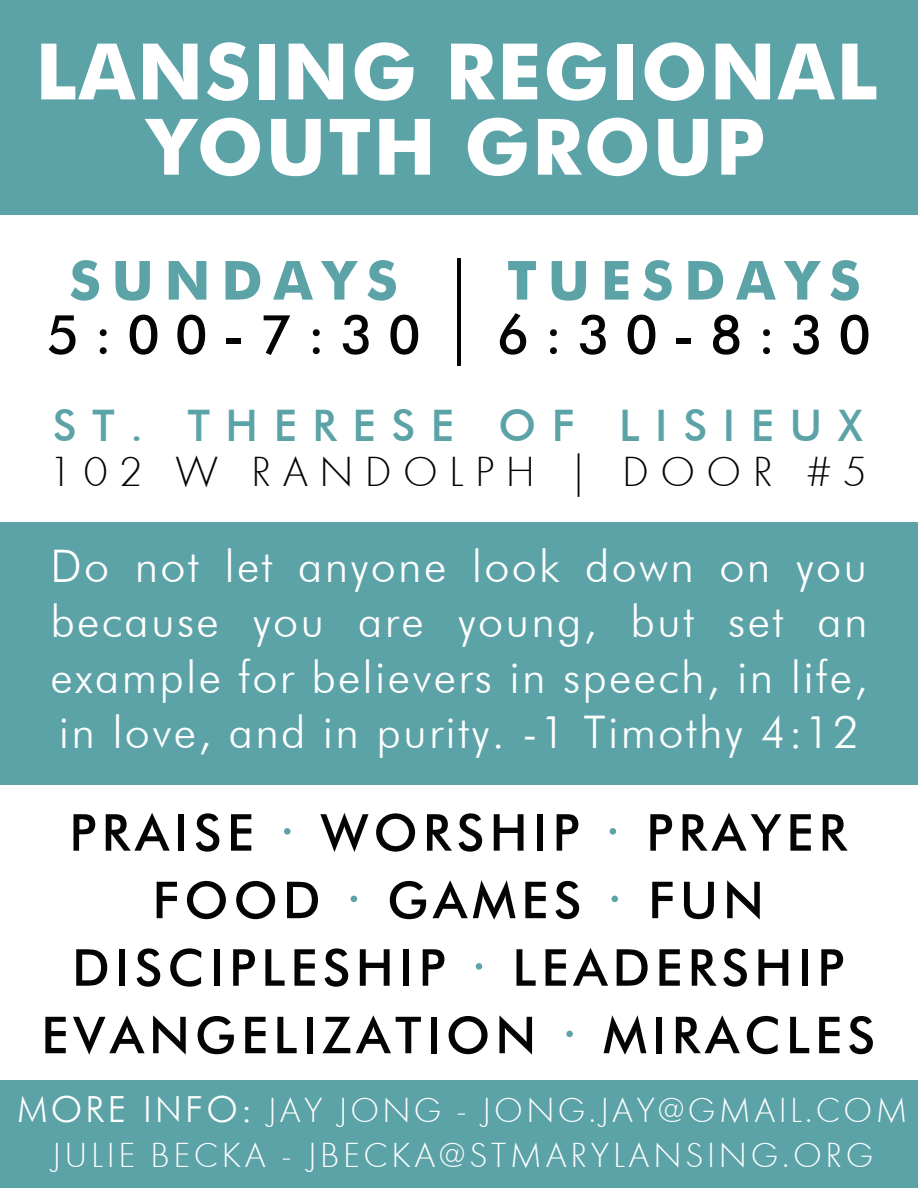
<style>
.page{position:relative;width:918px;height:1188px;background:#fff}
.page>*{position:absolute;margin:0;border:0;box-sizing:border-box;transform-origin:0 0}
.t1{font:700 78px/75.3px "Futura BT";letter-spacing:.025em;color:#fff;text-align:center}
.t2{font:500 54px "Futura BT";letter-spacing:.28em;color:#040503}
.t3{font:700 54px "Futura BT";letter-spacing:.2em;color:#5ca3a8}
.t4{font:500 51px/67.5px "Futura BT";letter-spacing:.1em;color:#040503;text-align:center}
.t5{font:300 45px/55.5px "Futura BT";letter-spacing:.05em;color:#fff;text-align:justify}
.t6{font:500 43.5px "Futura BT";letter-spacing:.36em;color:#5ca3a8}
.t7{font:43.5px "Futura Light C";letter-spacing:.26em;color:#040503}
.t8{font:36px/45px "Futura Light C";letter-spacing:.1em;color:#fff;text-align:center}
.s1{font-family:"Futura BT";font-weight:300}
</style>
<div class="page">
<div style="left:0;top:523px;width:918px;height:262px;background:#5ca3a8"></div>
<div style="left:0;top:0;width:918px;height:215px;background:#5ca3a8"></div>
<div style="left:0;top:1081px;width:918px;height:107px;background:#5ca3a8"></div>
<hr style="left:457px;top:258px;width:3px;height:108px;background:#040503">
<h1 class="t1" style="left:35px;top:33px;width:844px">LANSING REGIONAL<br>YOUTH GROUP</h1>
<p class="t3" style="left:69px;top:248px;width:330px">SUNDAYS</p>
<p class="t2" style="left:47px;top:302px;width:376px">5:00-7:30</p>
<p class="t3" style="left:507px;top:248px;width:355px">TUESDAYS</p>
<p class="t2" style="left:497px;top:302px;width:376px">6:30-8:30</p>
<p class="t6" style="left:53px;top:399px;width:811px">ST. THERESE OF LISIEUX</p>
<p class="t7" style="left:49px;top:449px;width:820px">102 W RANDOLPH | DOOR #5</p>
<p class="t5" style="left:51px;top:537px;width:818px">Do not let anyone look down on you because you are young, but set an example for believers in speech, in life, in love, and in purity. -1 Timothy 4:12</p>
<p class="t4" style="left:41px;top:798px;width:836px">PRAISE <sup>.</sup> WORSHIP <sup>.</sup> PRAYER<br>FOOD <sup>.</sup> GAMES <sup>.</sup> FUN<br>DISCIPLESHIP <sup>.</sup> LEADERSHIP<br>EVANGELIZATION <sup>.</sup> MIRACLES</p>
<p class="t8" style="left:17px;top:1089px;width:892px"><span class="s1">MORE INFO:</span> JAY JONG - JONG.JAY@GMAIL.COM<br>JULIE BECKA - JBECKA@STMARYLANSING.ORG</p>
</div>
